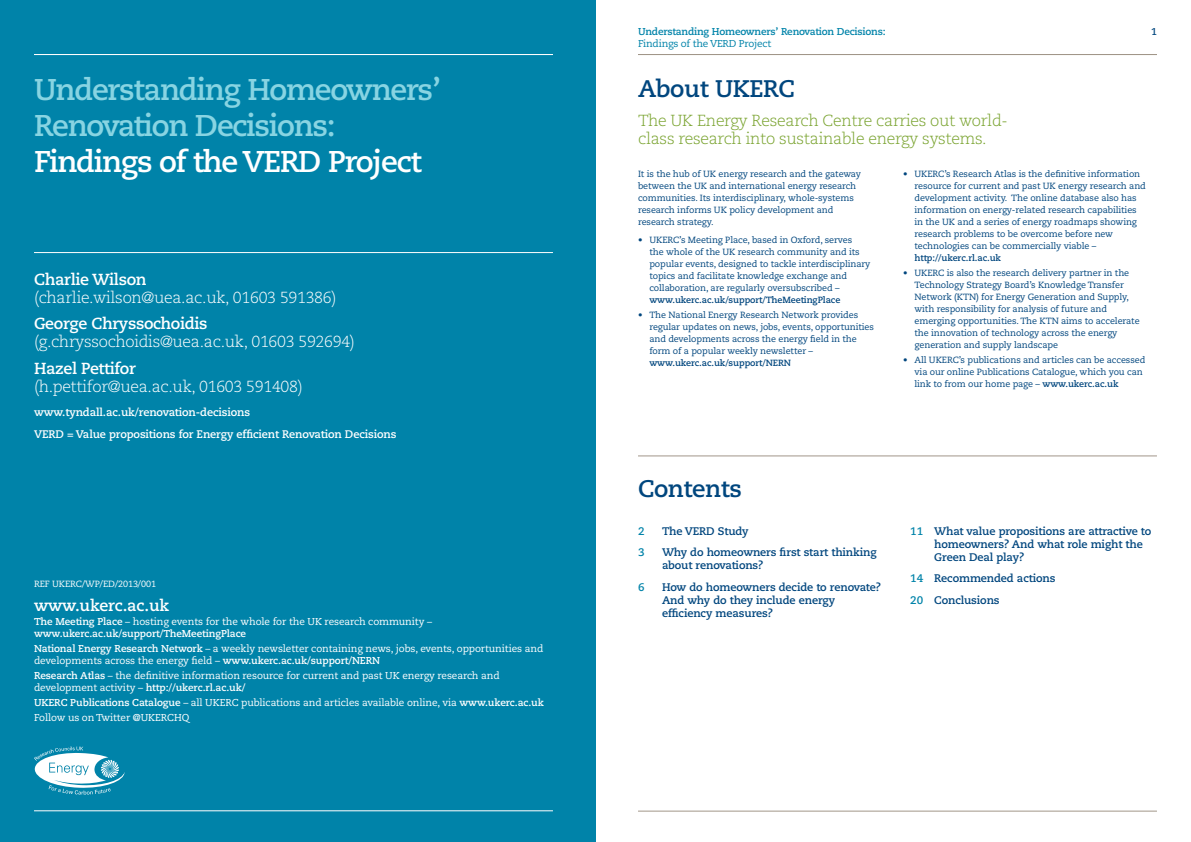
<style>
.page{position:relative;width:1191px;height:842px;background:#fff}
.page>*{position:absolute;margin:0;border:0;box-sizing:border-box;transform-origin:0 0}
.t1{font:700 30px/36px "Caecilia";letter-spacing:-.04em;color:#88d4e2}
.t2{font:700 30px "Caecilia";letter-spacing:-.04em;color:#fff}
.t3{font:700 24px "Caecilia";letter-spacing:-.015em;color:#00467e}
.t4{font:300 16px "Caecilia";letter-spacing:-.02em;color:#fff}
.t5{font:300 16px/18px "Caecilia";letter-spacing:-.02em;color:#78a22d}
.t6{font:700 16px "Caecilia";letter-spacing:-.02em;color:#fff}
.t7{font:700 11px/13px "Caecilia";letter-spacing:-.01em;color:#00467e}
.t8{font:700 11px/21.5px "Caecilia";letter-spacing:-.01em;color:#fff}
.t9{font:700 11px "Caecilia";color:#0083a9}
.t10{font:10px/12px "Caecilia";letter-spacing:-.01em;color:#fff}
.t11{font:700 10px/12px "Caecilia";letter-spacing:-.01em;color:#fff}
.t12{font:700 10px "Caecilia";letter-spacing:-.02em;color:#0083a9}
.t13{font:10px "Caecilia";letter-spacing:-.02em;color:#0083a9}
.t14{font:700 10px "Caecilia";color:#00467e}
.t15{font:9px/12px "Caecilia";letter-spacing:-.01em;color:#00467e}
.t16{font:700 9px "Caecilia";letter-spacing:-.01em;color:#00467e}
.t17{font:9px "Caecilia";letter-spacing:-.01em;color:#fff}
.s1{font-weight:400}
.s2{font-weight:700}
.s3{color:#0083a9}
</style>
<div class="page">
<div style="left:0;top:1px;width:595px;height:841px;background:#0083a9"></div>
<hr style="left:34px;top:252px;width:519px;height:1px;background:#fff">
<hr style="left:638px;top:456px;width:519px;height:1px;background:#a19689">
<svg style="left:34px;top:746px;width:91px;height:48px"></svg>
<hr style="left:638px;top:54px;width:519px;height:1px;background:#a19689">
<hr style="left:638px;top:811px;width:519px;height:1px;background:#a19689">
<hr style="left:34px;top:54px;width:519px;height:1px;background:#fff">
<hr style="left:34px;top:810px;width:519px;height:1px;background:#fff">
<h1 class="t1" style="left:34px;top:72px;width:408px">Understanding Homeowners’<br>Renovation Decisions:</h1>
<h1 class="t2" style="left:34px;top:143px;width:389px">Findings of the VERD Project</h1>
<h3 class="t6" style="left:34px;top:270px;width:114px">Charlie Wilson</h3>
<h3 class="t4" style="left:34px;top:288px;width:304px">(charlie.wilson@uea.ac.uk, 01603 591386)</h3>
<h3 class="t6" style="left:34px;top:314px;width:175px">George Chryssochoidis</h3>
<h3 class="t4" style="left:34px;top:333px;width:322px">(g.chryssochoidis@uea.ac.uk, 01603 592694)</h3>
<h3 class="t6" style="left:34px;top:359px;width:103px">Hazel Pettifor</h3>
<h3 class="t4" style="left:34px;top:377px;width:270px">(h.pettifor@uea.ac.uk, 01603 591408)</h3>
<p class="t8" style="left:34px;top:402px;width:364px">www.tyndall.ac.uk/renovation-decisions<br>VERD = Value propositions for Energy efficient Renovation Decisions</p>
<p class="t17" style="left:34px;top:578px;width:123px">REF UKERC/WP/ED/2013/001</p>
<h3 class="t6" style="left:34px;top:595px;width:137px">www.ukerc.ac.uk</h3>
<p class="t11" style="left:34px;top:616px;width:399px">The Meeting Place <span class="s1">– hosting events for the whole for the UK research community – </span>www.ukerc.ac.uk/support/TheMeetingPlace</p>
<p class="t10" style="left:34px;top:643px;width:511px"><span class="s2">National Energy Research Network</span> – a weekly newsletter containing news, jobs, events, opportunities and developments across the energy field – <span class="s2">www.ukerc.ac.uk/support/NERN</span></p>
<p class="t10" style="left:34px;top:670px;width:467px"><span class="s2">Research Atlas</span> – the definitive information resource for current and past UK energy research and development activity – <span class="s2">http://ukerc.rl.ac.uk/</span></p>
<p class="t10" style="left:34px;top:695px;width:511px;line-height:14.8px"><span class="s2">UKERC Publications Catalogue</span> – all UKERC publications and articles available online, via <span class="s2">www.ukerc.ac.uk<br></span>Follow us on Twitter @UKERCHQ</p>
<p class="t12" style="left:638px;top:26px;width:249px">Understanding Homeowners’ Renovation Decisions:</p>
<p class="t14" style="left:1151px;top:26px;width:7px">1</p>
<p class="t13" style="left:638px;top:38px;width:135px">Findings of the VERD Project</p>
<h2 class="t3" style="left:638px;top:75px;width:158px">About UKERC</h2>
<h3 class="t5" style="left:638px;top:112px;width:371px">The UK Energy Research Centre carries out world&shy;class research into sustainable energy systems.</h3>
<p class="t15" style="left:638px;top:168px;width:224px">It is the hub of UK energy research and the gateway between the UK and international energy research communities. Its interdisciplinary, whole-systems research informs UK policy development and research strategy.</p>
<p class="t15" style="left:649px;top:234px;width:222px">UKERC’s Meeting Place, based in Oxford, serves<br>the whole of the UK research community and its popular events, designed to tackle interdisciplinary topics and facilitate knowledge exchange and collaboration, are regularly oversubscribed –</p>
<p class="t16" style="left:649px;top:294px;width:192px">www.ukerc.ac.uk/support/TheMeetingPlace</p>
<p class="t15" style="left:649px;top:309px;width:226px">The National Energy Research Network provides regular updates on news, jobs, events, opportunities and developments across the energy field in the form of a popular weekly newsletter –</p>
<p class="t16" style="left:649px;top:357px;width:143px">www.ukerc.ac.uk/support/NERN</p>
<p class="t15" style="left:914px;top:168px;width:233px">UKERC’s Research Atlas is the definitive information resource for current and past UK energy research and development activity. The online database also has information on energy-related research capabilities in the UK and a series of energy roadmaps showing research problems to be overcome before new technologies can be commercially viable –</p>
<p class="t16" style="left:914px;top:253px;width:88px">http://ukerc.rl.ac.uk</p>
<p class="t15" style="left:914px;top:267px;width:227px">UKERC is also the research delivery partner in the Technology Strategy Board’s Knowledge Transfer Network (KTN) for Energy Generation and Supply, with responsibility for analysis of future and emerging opportunities. The KTN aims to accelerate the innovation of technology across the energy generation and supply landscape</p>
<p class="t15" style="left:914px;top:354px;width:232px">All UKERC’s publications and articles can be accessed via our online Publications Catalogue, which you can link to from our home page – <span class="s2">www.ukerc.ac.uk</span></p>
<h2 class="t3" style="left:638px;top:474px;width:105px">Contents</h2>
<p class="t9" style="left:638px;top:524px;width:8px">2</p>
<p class="t7" style="left:662px;top:525px;width:88px">The VERD Study</p>
<p class="t9" style="left:638px;top:546px;width:8px">3</p>
<p class="t7" style="left:662px;top:546px;width:216px">Why do homeowners first start thinking about renovations?</p>
<p class="t9" style="left:638px;top:580px;width:8px">6</p>
<p class="t7" style="left:662px;top:581px;width:221px">How do homeowners decide to renovate?<br>And why do they include energy efficiency measures?</p>
<p class="t7" style="left:934px;top:525px;width:219px;text-indent:-24px"><span class="s3">11</span> What value propositions are attractive to homeowners? And what role might the<br>Green Deal play?</p>
<p class="t7" style="left:910px;top:568px;width:147px;line-height:21.5px"><span class="s3">14</span> Recommended actions<br><span class="s3">20</span> Conclusions</p>
</div>
